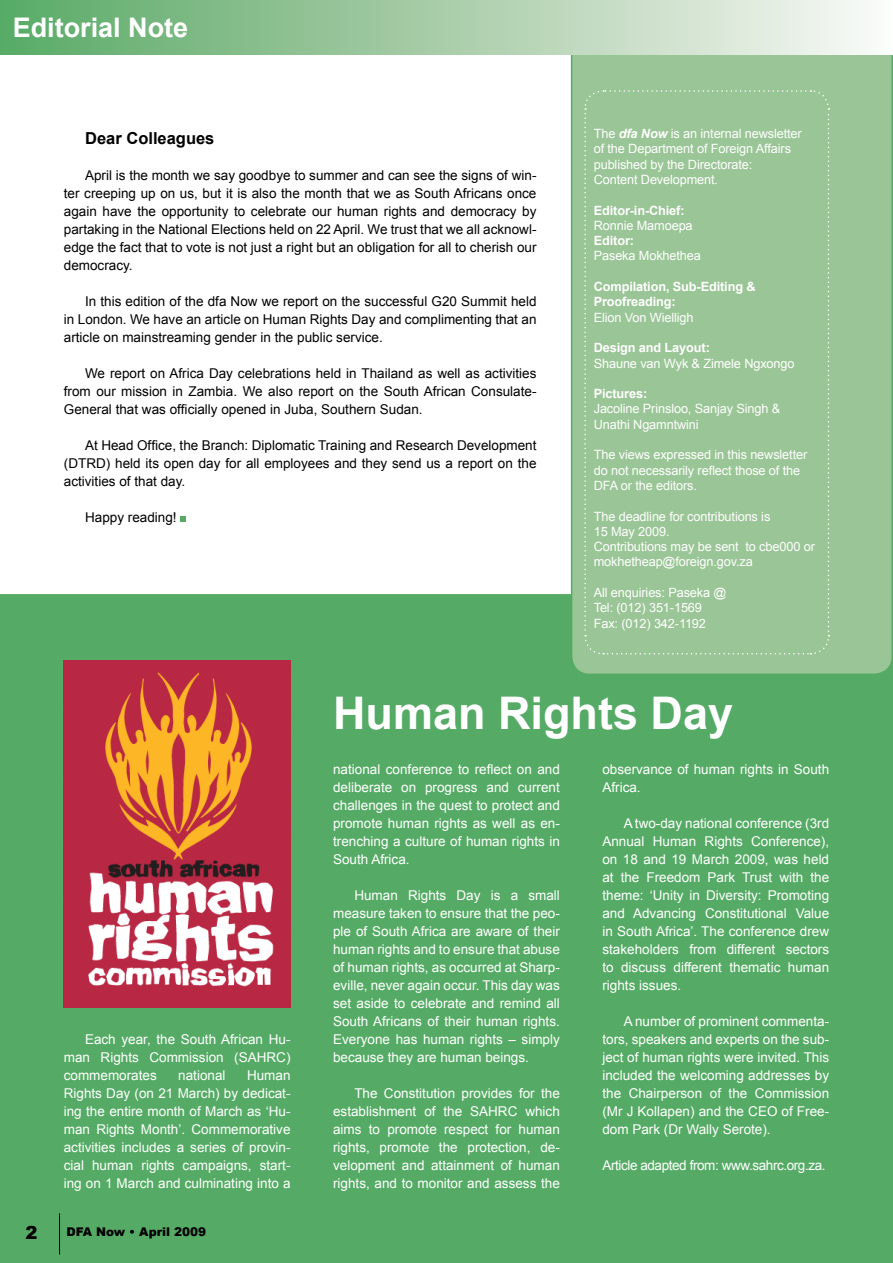
<style>
.page{position:relative;width:893px;height:1263px;background:#fff}
.page>*{position:absolute;margin:0;border:0;box-sizing:border-box;transform-origin:0 0}
.t1{font:700 45px "Arial";color:#fff}
.t2{font:700 27px "Arial";color:#fff}
.t3{font:900 18px "Arial";color:#000}
.t4{font:700 16.5px "Arial";color:#000}
.t5{font:13.5px/18px "Arial";color:#fff;text-align:justify}
.t6{font:13.5px/18px "Arial";color:#000;text-align:justify}
.t7{font:13.5px "Arial";letter-spacing:-.03em;color:#fff}
.t8{font:12.75px/15.3px "Arial";letter-spacing:-.01em;color:#fff}
.t9{font:700 12.75px/15.3px "Arial";letter-spacing:-.01em;color:#fff}
.t10{font:900 12px "Arial";color:#000}
.s1{font-weight:700;font-style:italic}
</style>
<div class="page">
<div style="left:0;top:594px;width:893px;height:669px;background:#55ab65"></div>
<div style="left:572px;top:14px;width:320px;height:660px;background:#9ac596;border-radius:18px"></div>
<div style="left:571px;top:14px;width:322px;height:661px;border:2px solid #55ab65;border-radius:18px"></div>
<hr style="left:59px;top:1213px;width:1px;height:41px;background:#000">
<div style="left:0;top:0;width:893px;height:54px;background:linear-gradient(to right,#59a864,#faf8f5)"></div>
<svg style="left:180px;top:516px;width:6px;height:6px"></svg>
<svg style="left:584px;top:90px;width:246px;height:565px"></svg>
<img style="left:64px;top:661px;width:227px;height:346px">
<h2 class="t2" style="left:13px;top:10px;width:177px">Editorial Note</h2>
<p class="t4" style="left:85px;top:127px;width:131px">Dear Colleagues</p>
<p class="t6" style="left:64px;top:166px;width:474px;text-indent:21px">April is the month we say goodbye to summer and can see the signs of win&shy;ter creeping up on us, but it is also the month that we as South Africans once again have the opportunity to celebrate our human rights and democracy by partaking in the National Elections held on 22 April. We trust that we all acknowl&shy;edge the fact that to vote is not just a right but an obligation for all to cherish our democracy.</p>
<p class="t6" style="left:64px;top:292px;width:474px;text-indent:21px">In this edition of the dfa Now we report on the successful G20 Summit held in London. We have an article on Human Rights Day and complimenting that an article on mainstreaming gender in the public service.</p>
<p class="t6" style="left:64px;top:364px;width:474px;text-indent:21px">We report on Africa Day celebrations held in Thailand as well as activities from our mission in Zambia. We also report on the South African Consulate-General that was officially opened in Juba, Southern Sudan.</p>
<p class="t6" style="left:64px;top:436px;width:474px;text-indent:21px">At Head Office, the Branch: Diplomatic Training and Research Development (DTRD) held its open day for all employees and they send us a report on the activities of that day.</p>
<p class="t6" style="left:85px;top:508px;width:93px">Happy reading!</p>
<p class="t8" style="left:594px;top:126px;width:209px">The <span class="s1">dfa Now</span> is an internal newsletter of the Department of Foreign Affairs published by the Directorate:<br>Content Development.</p>
<p class="t9" style="left:594px;top:203px;width:92px">Editor-in-Chief:</p>
<p class="t8" style="left:594px;top:218px;width:100px">Ronnie Mamoepa</p>
<p class="t9" style="left:594px;top:233px;width:42px">Editor:</p>
<p class="t8" style="left:594px;top:248px;width:109px">Paseka Mokhethea</p>
<p class="t9" style="left:594px;top:279px;width:163px">Compilation, Sub-Editing &amp;<br>Proofreading:</p>
<p class="t8" style="left:594px;top:310px;width:101px">Elion Von Wielligh</p>
<p class="t9" style="left:594px;top:341px;width:118px">Design and Layout:</p>
<p class="t8" style="left:594px;top:356px;width:202px">Shaune van Wyk &amp; Zimele Ngxongo</p>
<p class="t9" style="left:594px;top:386px;width:55px">Pictures:</p>
<p class="t8" style="left:594px;top:401px;width:188px">Jacoline Prinsloo, Sanjay Singh &amp;<br>Unathi Ngamntwini</p>
<p class="t8" style="left:594px;top:447px;width:215px">The views expressed in this newsletter do not necessarily reflect those of the<br>DFA or the editors.</p>
<p class="t8" style="left:594px;top:509px;width:223px">The deadline for contributions is<br>15 May 2009.<br>Contributions may be sent to cbe000 or mokhetheap@foreign.gov.za</p>
<p class="t8" style="left:594px;top:585px;width:134px">All enquiries: Paseka @<br>Tel: (012) 351-1569<br>Fax: (012) 342-1192</p>
<p class="t5" style="left:64px;top:1030px;width:228px;text-indent:21px">Each year, the South African Hu&shy;man Rights Commission (SAHRC) commemorates</p>
<p class="t5" style="left:64px;top:1066px;width:228px;text-indent:183px">Human Rights Day (on 21 March) by dedicat&shy;ing the entire month of March as ‘Hu&shy;man Rights Month’. Commemorative activities includes a series of provin&shy;cial human rights campaigns, start&shy;ing on 1 March and culminating into a</p>
<p class="t5" style="left:178px;top:1066px;width:49px">national</p>
<h3 class="t3" style="left:25px;top:1220px;width:14px">2</h3>
<p class="t10" style="left:67px;top:1223px;width:141px">DFA Now • April 2009</p>
<h1 class="t1" style="left:333px;top:683px;width:402px">Human Rights Day</h1>
<p class="t5" style="left:333px;top:760px;width:228px">national conference to reflect on and deliberate on progress and current challenges in the quest to protect and promote human rights as well as en&shy;trenching a culture of human rights in South Africa.</p>
<p class="t5" style="left:333px;top:886px;width:228px;text-indent:21px">Human Rights Day is a small measure taken to ensure that the peo&shy;ple of South Africa are aware of their human rights and to ensure that abuse of human rights, as occurred at Sharp&shy;eville, never again occur. This day was set aside to celebrate and remind all South Africans of their human rights.<br>Everyone has human rights – simply because they are human beings.</p>
<p class="t5" style="left:333px;top:1084px;width:228px;text-indent:21px">The Constitution provides for the establishment of the SAHRC which aims to promote respect for human rights, promote the protection, de&shy;velopment and attainment of human rights, and to monitor and assess the</p>
<p class="t5" style="left:602px;top:760px;width:228px">observance of human rights in South<br>Africa.</p>
<p class="t5" style="left:602px;top:814px;width:228px;text-indent:21px">A two-day national conference (3rd Annual Human Rights Conference), on 18 and 19 March 2009, was held at the Freedom Park Trust with the theme: ‘Unity in Diversity: Promoting and Advancing Constitutional Value in South Africa’. The conference drew stakeholders from different sectors to discuss different thematic human rights issues.</p>
<p class="t5" style="left:602px;top:1012px;width:228px;text-indent:21px">A number of prominent commenta&shy;tors, speakers and experts on the sub&shy;ject of human rights were invited. This included the welcoming addresses by the Chairperson of the Commission (Mr J Kollapen) and the CEO of Free&shy;dom Park (Dr Wally Serote).</p>
<p class="t7" style="left:602px;top:1156px;width:225px">Article adapted from: www.sahrc.org.za.</p>
</div>
